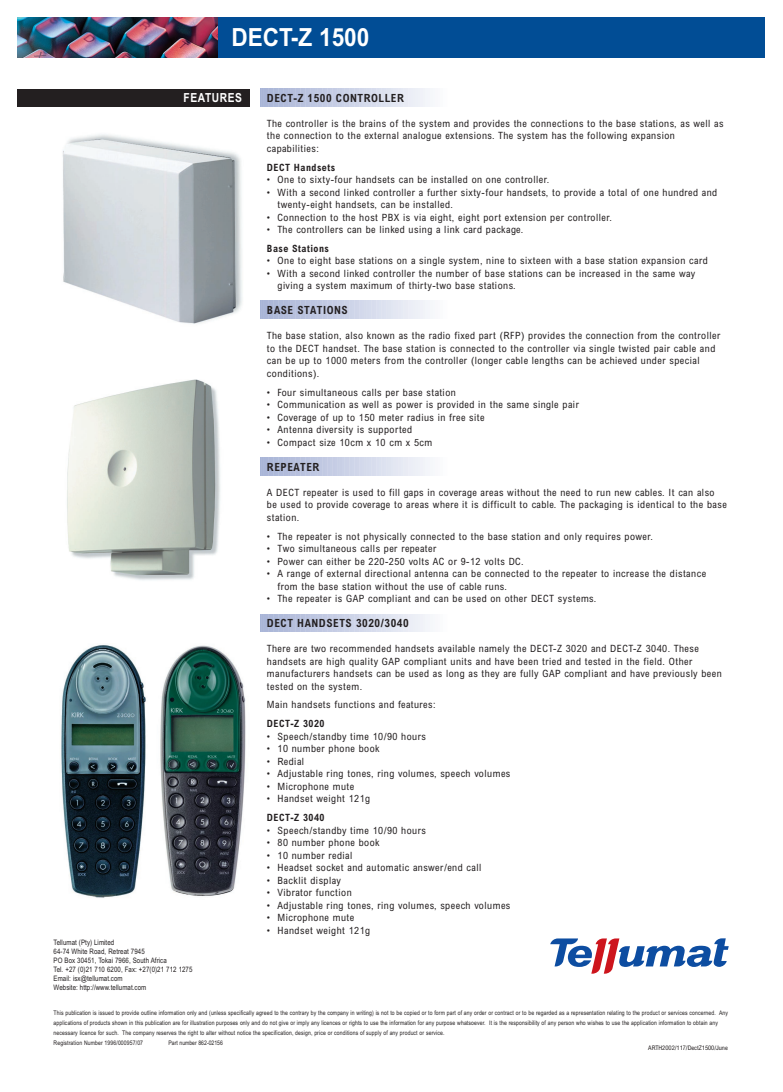
<style>
.page{position:relative;width:783px;height:1092px;background:#fff}
.page>*{position:absolute;margin:0;border:0;box-sizing:border-box;transform-origin:0 0}
.t1{font:700 25px "Arial";color:#fff;scale:.9 1}
.t2{font:700 12.5px "Arial Narrow";letter-spacing:.045em;color:#fff}
.t3{font:700 condensed 11.25px "Arial";letter-spacing:.05em;color:#231f20}
.t4{font:condensed 10px/12.5px "Arial";letter-spacing:.05em;color:#231f20}
.t5{font:700 condensed 10px "Arial";letter-spacing:.05em;color:#231f20}
.t6{font:7.5px/9px "Arial Narrow";letter-spacing:.01em;color:#231f20}
.t7{font:6.25px/10px "Arial Narrow";letter-spacing:.02em;color:#231f20}
.t8{font:condensed 6.25px "Arial";color:#231f20}
.t9{font:6.25px "Arial Narrow";color:#231f20}
</style>
<div class="page">
<div style="left:210px;top:18px;width:554px;height:40px;background:#014d95"></div>
<img style="left:18px;top:18px;width:199px;height:40px">
<svg style="left:550px;top:938px;width:178px;height:35px"></svg>
<svg style="left:260px;top:89px;width:170px;height:17px"></svg>
<svg style="left:260px;top:301px;width:170px;height:17px"></svg>
<svg style="left:260px;top:458px;width:170px;height:17px"></svg>
<svg style="left:260px;top:614px;width:170px;height:17px"></svg>
<div style="left:18px;top:89px;width:231px;height:17px;background:#231f20"></div>
<img style="left:67px;top:379px;width:153px;height:201px">
<img style="left:61px;top:645px;width:85px;height:253px">
<img style="left:160px;top:645px;width:86px;height:251px">
<img style="left:62px;top:134px;width:180px;height:190px">
<h1 class="t1" style="left:231px;top:29px;width:154px">DECT-Z 1500</h1>
<p class="t2" style="left:184px;top:93px;width:60px">FEATURES</p>
<p class="t3" style="left:267px;top:94px;width:138px">DECT-Z 1500 CONTROLLER</p>
<p class="t4" style="left:267px;top:118px;width:458px">The controller is the brains of the system and provides the connections to the base stations, as well as the connection to the external analogue extensions. The system has the following expansion capabilities:</p>
<p class="t5" style="left:267px;top:163px;width:70px">DECT Handsets</p>
<p class="t4" style="left:267px;top:174px;width:284px">• One to sixty-four handsets can be installed on one controller.</p>
<p class="t4" style="left:277px;top:187px;width:441px;text-indent:-11px">• With a second linked controller a further sixty-four handsets, to provide a total of one hundred and twenty-eight handsets, can be installed.</p>
<p class="t4" style="left:267px;top:212px;width:346px">• Connection to the host PBX is via eight, eight port extension per controller.</p>
<p class="t4" style="left:267px;top:224px;width:258px">• The controllers can be linked using a link card package.</p>
<p class="t5" style="left:267px;top:245px;width:64px">Base Stations</p>
<p class="t4" style="left:267px;top:256px;width:442px">• One to eight base stations on a single system, nine to sixteen with a base station expansion card</p>
<p class="t4" style="left:277px;top:268px;width:419px;text-indent:-11px">• With a second linked controller the number of base stations can be increased in the same way giving a system maximum of thirty-two base stations.</p>
<p class="t3" style="left:267px;top:306px;width:82px">BASE STATIONS</p>
<p class="t4" style="left:267px;top:331px;width:455px">The base station, also known as the radio fixed part (RFP) provides the connection from the controller to the DECT handset. The base station is connected to the controller via single twisted pair cable and can be up to 1000 meters from the controller (longer cable lengths can be achieved under special conditions).</p>
<p class="t4" style="left:267px;top:387px;width:190px">• Four simultaneous calls per base station</p>
<p class="t4" style="left:267px;top:399px;width:313px">• Communication as well as power is provided in the same single pair</p>
<p class="t4" style="left:267px;top:412px;width:219px">• Coverage of up to 150 meter radius in free site</p>
<p class="t4" style="left:267px;top:424px;width:147px">• Antenna diversity is supported</p>
<p class="t4" style="left:267px;top:437px;width:167px">• Compact size 10cm x 10 cm x 5cm</p>
<p class="t3" style="left:267px;top:463px;width:54px">REPEATER</p>
<p class="t4" style="left:267px;top:487px;width:461px">A DECT repeater is used to fill gaps in coverage areas without the need to run new cables. It can also be used to provide coverage to areas where it is difficult to cable. The packaging is identical to the base station.</p>
<p class="t4" style="left:267px;top:531px;width:387px">• The repeater is not physically connected to the base station and only requires power.</p>
<p class="t4" style="left:267px;top:543px;width:171px">• Two simultaneous calls per repeater</p>
<p class="t4" style="left:267px;top:556px;width:258px">• Power can either be 220-250 volts AC or 9-12 volts DC.</p>
<p class="t4" style="left:277px;top:568px;width:430px;text-indent:-11px">• A range of external directional antenna can be connected to the repeater to increase the distance from the base station without the use of cable runs.</p>
<p class="t4" style="left:267px;top:593px;width:331px">• The repeater is GAP compliant and can be used on other DECT systems.</p>
<p class="t3" style="left:267px;top:619px;width:143px">DECT HANDSETS 3020/3040</p>
<p class="t4" style="left:267px;top:643px;width:456px">There are two recommended handsets available namely the DECT-Z 3020 and DECT-Z 3040. These handsets are high quality GAP compliant units and have been tried and tested in the field. Other manufacturers handsets can be used as long as they are fully GAP compliant and have previously been tested on the system.</p>
<p class="t4" style="left:267px;top:699px;width:170px">Main handsets functions and features:</p>
<p class="t5" style="left:267px;top:720px;width:59px">DECT-Z 3020</p>
<p class="t4" style="left:267px;top:731px;width:161px">• Speech/standby time 10/90 hours</p>
<p class="t4" style="left:267px;top:743px;width:114px">• 10 number phone book</p>
<p class="t4" style="left:267px;top:756px;width:39px">• Redial</p>
<p class="t4" style="left:267px;top:768px;width:245px">• Adjustable ring tones, ring volumes, speech volumes</p>
<p class="t4" style="left:267px;top:781px;width:89px">• Microphone mute</p>
<p class="t4" style="left:267px;top:793px;width:105px">• Handset weight 121g</p>
<p class="t5" style="left:267px;top:813px;width:59px">DECT-Z 3040</p>
<p class="t4" style="left:267px;top:824px;width:161px">• Speech/standby time 10/90 hours</p>
<p class="t4" style="left:267px;top:837px;width:114px">• 80 number phone book</p>
<p class="t4" style="left:267px;top:849px;width:87px">• 10 number redial</p>
<p class="t4" style="left:267px;top:862px;width:216px">• Headset socket and automatic answer/end call</p>
<p class="t4" style="left:267px;top:874px;width:76px">• Backlit display</p>
<p class="t4" style="left:267px;top:887px;width:86px">• Vibrator function</p>
<p class="t4" style="left:267px;top:899px;width:245px">• Adjustable ring tones, ring volumes, speech volumes</p>
<p class="t4" style="left:267px;top:912px;width:89px">• Microphone mute</p>
<p class="t4" style="left:267px;top:924px;width:105px">• Handset weight 121g</p>
<p class="t6" style="left:54px;top:938px;width:140px">Tellumat (Pty) Limited<br>64-74 White Road, Retreat 7945<br>PO Box 30451, Tokai 7966, South Africa<br>Tel. +27 (0)21 710 6200, Fax: +27(0)21 712 1275<br>Email: isx@tellumat.com<br>Website: http://www.tellumat.com</p>
<p class="t7" style="left:54px;top:1008px;width:676px">This publication is issued to provide outline information only and (unless specifically agreed to the contrary by the company in writing) is not to be copied or to form part of any order or contract or to be regarded as a representation relating to the product or services concerned. Any applications of products shown in this publication are for illustration purposes only and do not give or imply any licences or rights to use the information for any purpose whatsoever. It is the responsibility of any person who wishes to use the application information to obtain any necessary licence for such. The company reserves the right to alter without notice the specification, design, price or conditions of supply of any product or service.<br>Registration Number 1996/000957/07</p>
<p class="t9" style="left:168px;top:1040px;width:56px">Part number 862-02156</p>
<p class="t8" style="left:648px;top:1045px;width:81px">ARTH2002/117/DectZ1500/June</p>
</div>
